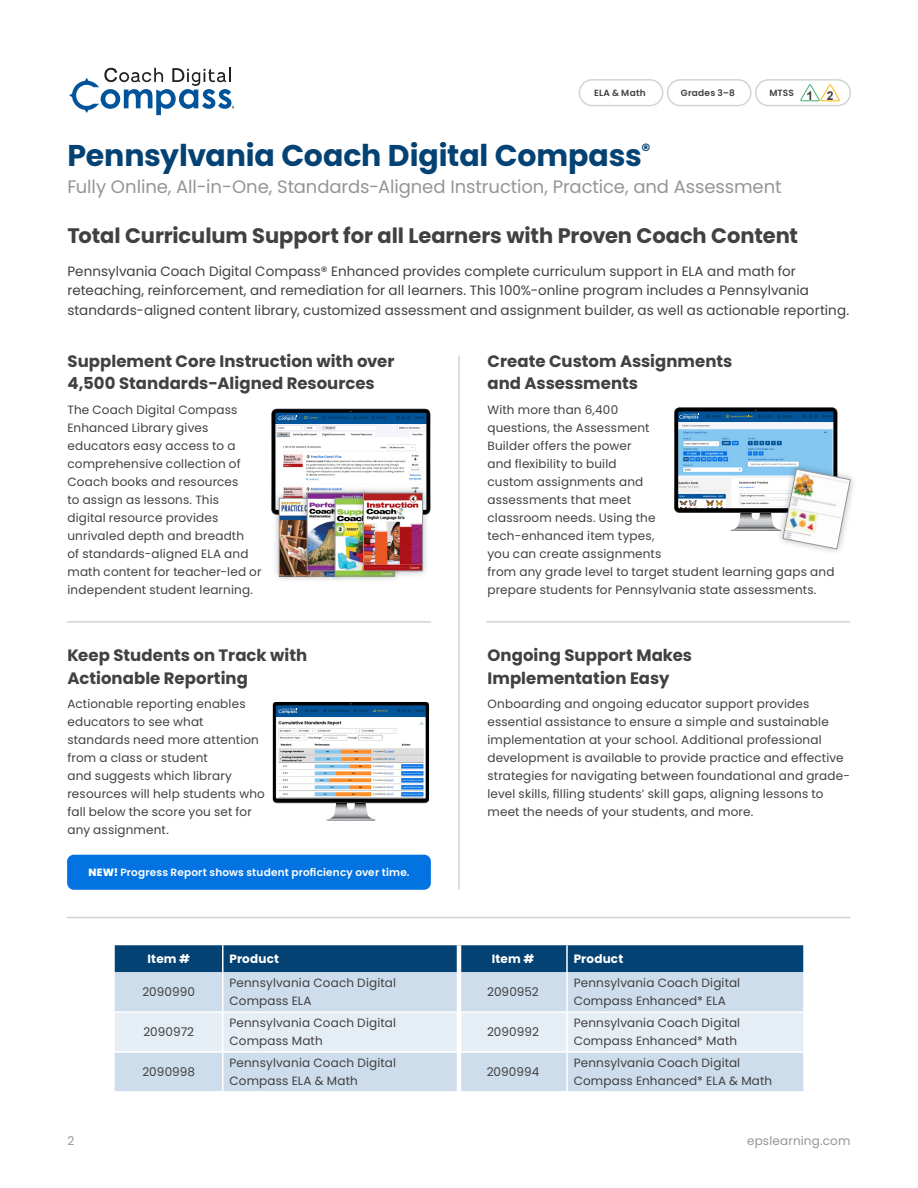
<style>
.page{position:relative;width:918px;height:1188px;background:#fff}
.page>*{position:absolute;margin:0;border:0;box-sizing:border-box;transform-origin:0 0}
.t1{font:700 30px "Poppins";letter-spacing:-.005em;color:#044273}
.t2{font:700 21px "Poppins";letter-spacing:-.005em;color:#414042}
.t3{font:18px "Poppins";letter-spacing:-.005em;color:#939598}
.t4{font:700 16.5px/22.5px "Poppins";color:#414042}
.t5{font:13.5px/19.5px "Poppins";letter-spacing:.005em;color:#414042}
.t6{font:12px/18px "Poppins";letter-spacing:.015em;color:#414042}
.t7{font:700 12px "Poppins";letter-spacing:.015em;color:#fff}
.t8{font:12px "Poppins";letter-spacing:.015em;color:#939598}
.t9{font:600 10.5px "Poppins";letter-spacing:.015em;color:#fff}
.t10{font:600 9px "Poppins";letter-spacing:.025em;color:#414042}
.s1{font-family:"Arial";font-weight:700;font-size:12.15px}
.s2{font-weight:800}
</style>
<div class="page">
<div style="left:579px;top:79px;width:84px;height:27px;border:2px solid #d1d3d4;border-radius:13px"></div>
<div style="left:667px;top:79px;width:85px;height:27px;border:2px solid #d1d3d4;border-radius:13px"></div>
<div style="left:755px;top:79px;width:96px;height:27px;border:2px solid #d1d3d4;border-radius:13px"></div>
<svg style="left:800px;top:84px;width:40px;height:17px"></svg>
<div style="left:115px;top:945px;width:688px;height:27px;background:#044273"></div>
<div style="left:115px;top:972px;width:688px;height:119px;background:#cdddeb"></div>
<div style="left:115px;top:1013px;width:688px;height:38px;background:#e6eef5"></div>
<hr style="left:222px;top:972px;width:2px;height:39px;background:#fff">
<hr style="left:115px;top:1011px;width:108px;height:2px;background:#fff">
<hr style="left:223px;top:1011px;width:234px;height:2px;background:#fff">
<hr style="left:222px;top:1013px;width:2px;height:38px;background:#fff">
<hr style="left:461px;top:1011px;width:106px;height:2px;background:#fff">
<hr style="left:567px;top:1011px;width:236px;height:2px;background:#fff">
<hr style="left:115px;top:1051px;width:108px;height:2px;background:#fff">
<hr style="left:223px;top:1051px;width:234px;height:2px;background:#fff">
<hr style="left:222px;top:1053px;width:2px;height:38px;background:#fff">
<hr style="left:461px;top:1051px;width:106px;height:2px;background:#fff">
<hr style="left:567px;top:1051px;width:236px;height:2px;background:#fff">
<hr style="left:222px;top:945px;width:2px;height:27px;background:#fff">
<hr style="left:457px;top:972px;width:4px;height:40px;background:#fff">
<hr style="left:457px;top:1012px;width:4px;height:40px;background:#fff">
<hr style="left:457px;top:1052px;width:4px;height:39px;background:#fff">
<hr style="left:457px;top:945px;width:4px;height:27px;background:#fff">
<hr style="left:566px;top:972px;width:2px;height:39px;background:#fff">
<hr style="left:566px;top:1013px;width:2px;height:38px;background:#fff">
<hr style="left:566px;top:1053px;width:2px;height:38px;background:#fff">
<hr style="left:566px;top:945px;width:2px;height:27px;background:#fff">
<hr style="left:68px;top:917px;width:782px;height:1px;background:#d1d3d4">
<hr style="left:68px;top:621px;width:362px;height:2px;background:#d1d3d4">
<hr style="left:487px;top:621px;width:363px;height:2px;background:#d1d3d4">
<hr style="left:458px;top:356px;width:2px;height:533px;background:#d1d3d4">
<div style="left:67px;top:855px;width:364px;height:35px;background:#0373e2;border-radius:7px"></div>
<svg style="left:271px;top:409px;width:159px;height:103px"></svg>
<div style="left:272px;top:491px;width:73px;height:92px;background:#000;opacity:.3"></div>
<img style="left:281px;top:500px;width:19px;height:74px">
<div style="left:279px;top:498px;width:59px;height:78px;border:1px solid #939598"></div>
<div style="left:300px;top:485px;width:74px;height:94px;background:#000;opacity:.3"></div>
<img style="left:309px;top:495px;width:19px;height:74px">
<div style="left:307px;top:493px;width:59px;height:78px;border:1px solid #939598"></div>
<div style="left:328px;top:491px;width:74px;height:92px;background:#000;opacity:.3"></div>
<img style="left:337px;top:500px;width:19px;height:74px">
<div style="left:335px;top:498px;width:60px;height:78px;border:1px solid #939598"></div>
<div style="left:356px;top:485px;width:74px;height:94px;background:#000;opacity:.3"></div>
<img style="left:365px;top:495px;width:56px;height:74px">
<div style="left:363px;top:493px;width:60px;height:78px;border:1px solid #939598"></div>
<svg style="left:273px;top:703px;width:155px;height:118px"></svg>
<div style="left:271px;top:701px;width:159px;height:137px;border:1px solid #fff"></div>
<svg style="left:69px;top:68px;width:165px;height:47px"></svg>
<div style="left:776px;top:462px;width:81px;height:94px;background:#000;opacity:.3"></div>
<svg style="left:674px;top:407px;width:177px;height:142px"></svg>
<p class="t10" style="left:594px;top:87px;width:53px">ELA &amp; Math</p>
<p class="t10" style="left:681px;top:87px;width:56px">Grades 3–8</p>
<p class="t10" style="left:769px;top:87px;width:66px">MTSS <span class="s1">1 2</span></p>
<h1 class="t1" style="left:68px;top:138px;width:585px">Pennsylvania Coach Digital Compass<sup>®</sup></h1>
<h3 class="t3" style="left:68px;top:176px;width:716px">Fully Online, All-in-One, Standards-Aligned Instruction, Practice, and Assessment</h3>
<h2 class="t2" style="left:68px;top:223px;width:732px">Total Curriculum Support for all Learners with Proven Coach Content</h2>
<p class="t5" style="left:68px;top:261px;width:783px">Pennsylvania Coach Digital Compass® Enhanced provides complete curriculum support in ELA and math for reteaching, reinforcement, and remediation for all learners. This 100%-online program includes a Pennsylvania standards-aligned content library, customized assessment and assignment builder, as well as actionable reporting.</p>
<h3 class="t4" style="left:68px;top:350px;width:329px">Supplement Core Instruction with over<br>4,500 Standards-Aligned Resources</h3>
<p class="t6" style="left:68px;top:401px;width:196px">The Coach Digital Compass<br>Enhanced Library gives educators easy access to a comprehensive collection of<br>Coach books and resources<br>to assign as lessons. This<br>digital resource provides unrivaled depth and breadth<br>of standards-aligned ELA and math content for teacher-led or independent student learning.</p>
<h3 class="t4" style="left:68px;top:644px;width:241px">Keep Students on Track with<br>Actionable Reporting</h3>
<p class="t6" style="left:68px;top:695px;width:199px">Actionable reporting enables educators to see what standards need more attention from a class or student<br>and suggests which library resources will help students who fall below the score you set for any assignment.</p>
<p class="t9" style="left:88px;top:866px;width:323px"><span class="s2">NEW!</span> Progress Report shows student proficiency over time.</p>
<h3 class="t4" style="left:488px;top:350px;width:246px">Create Custom Assignments and Assessments</h3>
<p class="t6" style="left:488px;top:401px;width:348px">With more than 6,400<br>questions, the Assessment<br>Builder offers the power<br>and flexibility to build<br>custom assignments and<br>assessments that meet<br>classroom needs. Using the<br>tech-enhanced item types,<br>you can create assignments<br>from any grade level to target student learning gaps and prepare students for Pennsylvania state assessments.</p>
<h3 class="t4" style="left:488px;top:644px;width:206px">Ongoing Support Makes<br>Implementation Easy</h3>
<p class="t6" style="left:488px;top:695px;width:364px">Onboarding and ongoing educator support provides essential assistance to ensure a simple and sustainable implementation at your school. Additional professional development is available to provide practice and effective strategies for navigating between foundational and grade&shy;level skills, filling students’ skill gaps, aligning lessons to meet the needs of your students, and more.</p>
<p class="t7" style="left:147px;top:952px;width:44px">Item #</p>
<p class="t7" style="left:229px;top:952px;width:51px">Product</p>
<p class="t7" style="left:492px;top:952px;width:44px">Item #</p>
<p class="t7" style="left:574px;top:952px;width:51px">Product</p>
<p class="t6" style="left:142px;top:983px;width:54px">2090990</p>
<p class="t6" style="left:229px;top:974px;width:168px">Pennsylvania Coach Digital<br>Compass ELA</p>
<p class="t6" style="left:487px;top:983px;width:53px">2090952</p>
<p class="t6" style="left:574px;top:974px;width:168px">Pennsylvania Coach Digital<br>Compass Enhanced* ELA</p>
<p class="t6" style="left:143px;top:1023px;width:52px">2090972</p>
<p class="t6" style="left:229px;top:1014px;width:168px">Pennsylvania Coach Digital<br>Compass Math</p>
<p class="t6" style="left:487px;top:1023px;width:53px">2090992</p>
<p class="t6" style="left:574px;top:1014px;width:168px">Pennsylvania Coach Digital<br>Compass Enhanced* Math</p>
<p class="t6" style="left:142px;top:1063px;width:54px">2090998</p>
<p class="t6" style="left:230px;top:1054px;width:168px">Pennsylvania Coach Digital<br>Compass ELA &amp; Math</p>
<p class="t6" style="left:487px;top:1063px;width:54px">2090994</p>
<p class="t6" style="left:574px;top:1054px;width:200px">Pennsylvania Coach Digital<br>Compass Enhanced* ELA &amp; Math</p>
<p class="t8" style="left:68px;top:1134px;width:8px">2</p>
<p class="t8" style="left:747px;top:1134px;width:105px">epslearning.com</p>
</div>
